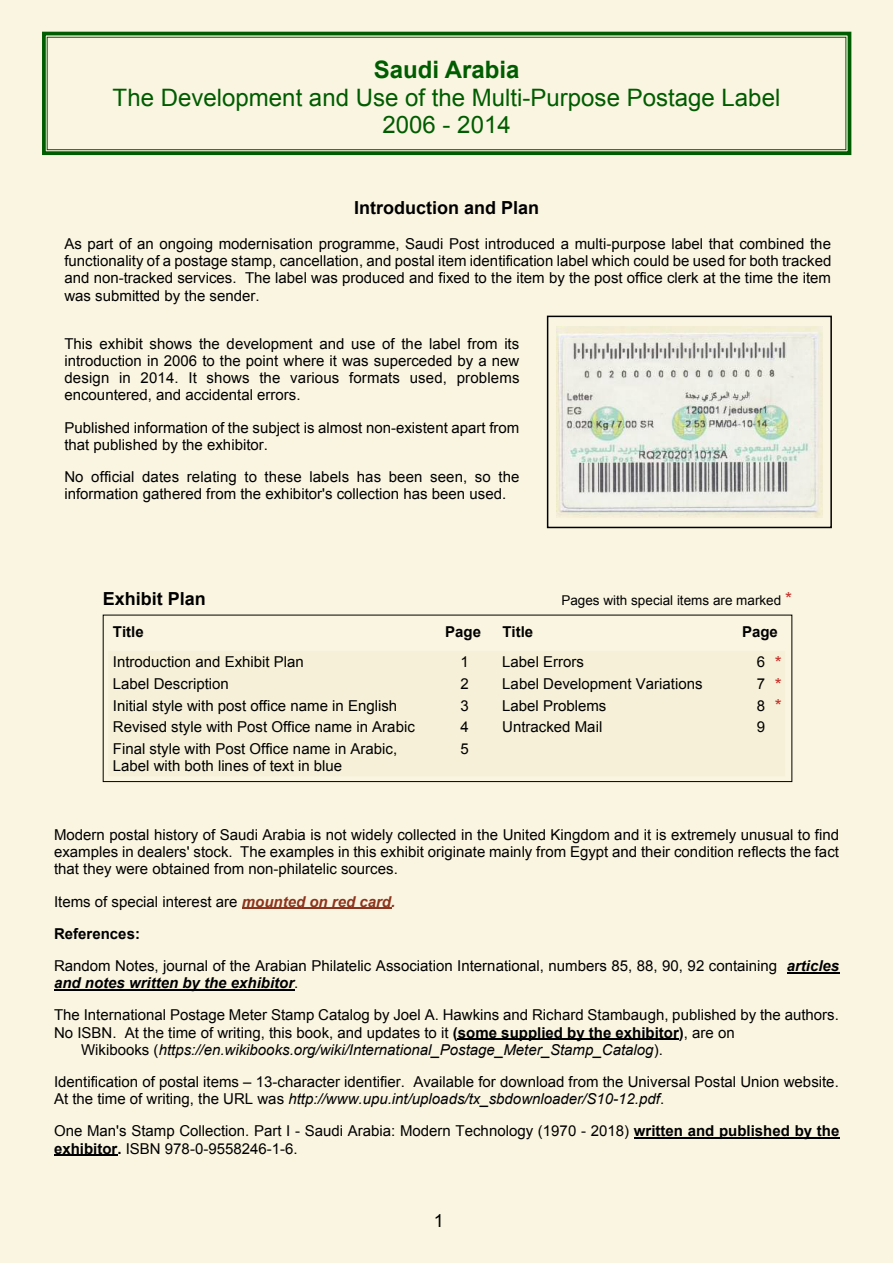
<style>
.page{position:relative;width:893px;height:1263px;background:#fff}
.page>*{position:absolute;margin:0;border:0;box-sizing:border-box;transform-origin:0 0}
.t1{font:24px/27.5px "Arial";color:#005c00;text-align:center}
.t2{font:700 24px "Arial";color:#005c00}
.t3{font:700 18px "Arial";color:#000}
.t4{font:18px "Arial";color:#c6302b}
.t5{font:18px "Arial";color:#000}
.t6{font:15px/17.2px "Arial";color:#000}
.t7{font:italic 15px/17.2px "Arial";color:#000}
.t8{font:700 15px "Arial";color:#000}
.t9{font:13.5px "Arial";color:#000}
.s1{font-size:18px;color:#c6302b}
.s2{font-weight:700;font-style:italic;color:#8c341d}
.s3{font-weight:700}
.s4{font-weight:700;font-style:italic}
.s5{font-style:normal}
.s6{font-weight:700;font-style:normal}
.s7{font-style:italic}
</style>
<div class="page">
<div style="left:0;top:0;width:892px;height:1263px;background:#faf5e1"></div>
<div style="left:42px;top:32px;width:809px;height:123px;border:4px solid #005c00"></div>
<div style="left:47px;top:37px;width:799px;height:113px;border:1px solid #005c00"></div>
<div style="left:103px;top:615px;width:689px;height:167px;border:1px solid #000"></div>
<hr style="left:242px;top:907px;width:149px;height:2px;background:#8c341d">
<hr style="left:786px;top:972px;width:53px;height:1px;background:#000">
<hr style="left:54px;top:989px;width:240px;height:2px;background:#000">
<hr style="left:458px;top:1038px;width:221px;height:2px;background:#000">
<hr style="left:634px;top:1137px;width:205px;height:2px;background:#000">
<hr style="left:54px;top:1154px;width:63px;height:2px;background:#000">
<div style="left:547px;top:316px;width:284px;height:212px;border:2px solid #000"></div>
<img style="left:556px;top:327px;width:266px;height:190px">
<h1 class="t2" style="left:374px;top:56px;width:147px">Saudi Arabia</h1>
<h1 class="t1" style="left:113px;top:83px;width:669px">The Development and Use of the Multi-Purpose Postage Label<br>2006 - 2014</h1>
<p class="t3" style="left:354px;top:198px;width:186px">Introduction and Plan</p>
<p class="t6" style="left:64px;top:235px;width:768px;text-align:justify">As part of an ongoing modernisation programme, Saudi Post introduced a multi-purpose label that combined the functionality of a postage stamp, cancellation, and postal item identification label which could be used for both tracked and non-tracked services. The label was produced and fixed to the item by the post office clerk at the time the item was submitted by the sender.</p>
<p class="t6" style="left:64px;top:335px;width:456px;text-align:justify">This exhibit shows the development and use of the label from its introduction in 2006 to the point where it was superceded by a new design in 2014. It shows the various formats used, problems encountered, and accidental errors.</p>
<p class="t6" style="left:64px;top:419px;width:456px">Published information of the subject is almost non-existent apart from that published by the exhibitor.</p>
<p class="t6" style="left:64px;top:468px;width:456px">No official dates relating to these labels has been seen, so the information gathered from the exhibitor's collection has been used.</p>
<p class="t3" style="left:103px;top:589px;width:104px">Exhibit Plan</p>
<p class="t9" style="left:561px;top:593px;width:232px">Pages with special items are marked <span class="s1">*</span></p>
<p class="t8" style="left:113px;top:624px;width:32px">Title</p>
<p class="t8" style="left:445px;top:624px;width:37px">Page</p>
<p class="t8" style="left:502px;top:624px;width:32px">Title</p>
<p class="t8" style="left:742px;top:624px;width:37px">Page</p>
<p class="t6" style="left:113px;top:654px;width:192px">Introduction and Exhibit Plan</p>
<p class="t6" style="left:460px;top:654px;width:10px">1</p>
<p class="t6" style="left:502px;top:654px;width:83px">Label Errors</p>
<p class="t6" style="left:757px;top:654px;width:10px">6</p>
<p class="t6" style="left:113px;top:675px;width:117px">Label Description</p>
<p class="t6" style="left:460px;top:675px;width:10px">2</p>
<p class="t6" style="left:502px;top:675px;width:202px">Label Development Variations</p>
<p class="t6" style="left:757px;top:675px;width:10px">7</p>
<p class="t6" style="left:113px;top:697px;width:286px">Initial style with post office name in English</p>
<p class="t6" style="left:460px;top:697px;width:10px">3</p>
<p class="t6" style="left:502px;top:697px;width:106px">Label Problems</p>
<p class="t6" style="left:756px;top:697px;width:10px">8</p>
<p class="t6" style="left:113px;top:719px;width:303px">Revised style with Post Office name in Arabic</p>
<p class="t6" style="left:460px;top:719px;width:10px">4</p>
<p class="t6" style="left:502px;top:719px;width:102px">Untracked Mail</p>
<p class="t6" style="left:757px;top:719px;width:10px">9</p>
<p class="t6" style="left:113px;top:740px;width:286px">Final style with Post Office name in Arabic,<br>Label with both lines of text in blue</p>
<p class="t6" style="left:460px;top:740px;width:10px">5</p>
<p class="t4" style="left:774px;top:653px;width:9px">*</p>
<p class="t4" style="left:774px;top:696px;width:9px">*</p>
<p class="t4" style="left:774px;top:675px;width:9px">*</p>
<p class="t6" style="left:54px;top:826px;width:786px;text-align:justify">Modern postal history of Saudi Arabia is not widely collected in the United Kingdom and it is extremely unusual to find examples in dealers' stock. The examples in this exhibit originate mainly from Egypt and their condition reflects the fact that they were obtained from non-philatelic sources.</p>
<p class="t6" style="left:54px;top:885px;width:786px;line-height:32.2px">Items of special interest are <span class="s2">mounted on red card.<br></span><span class="s3">References:<br></span>Random Notes, journal of the Arabian Philatelic Association International, numbers 85, 88, 90, 92 containing <span class="s4">articles</span></p>
<p class="t6" style="left:54px;top:967px;width:786px;line-height:32.2px"><span class="s4">and notes written by the exhibitor</span>.<br>The International Postage Meter Stamp Catalog by Joel A. Hawkins and Richard Stambaugh, published by the authors.</p>
<p class="t7" style="left:81px;top:1024px;width:655px;text-indent:-27px"><span class="s5">No ISBN. At the time of writing, this book, and updates to it</span> <span class="s6">(some supplied by the exhibitor)</span><span class="s5">, are on<br>Wikibooks (</span>https://en.wikibooks.org/wiki/International_Postage_Meter_Stamp_Catalog<span class="s5">).</span></p>
<p class="t6" style="left:54px;top:1073px;width:786px">Identification of postal items – 13-character identifier. Available for download from the Universal Postal Union website.<br>At the time of writing, the URL was <span class="s7">http://www.upu.int/uploads/tx_sbdownloader/S10-12.pdf</span>.</p>
<p class="t6" style="left:54px;top:1123px;width:786px">One Man's Stamp Collection. Part I - Saudi Arabia: Modern Technology (1970 - 2018) <span class="s3">written and published by the exhibitor.</span> ISBN 978-0-9558246-1-6.</p>
<p class="t5" style="left:434px;top:1211px;width:12px">1</p>
</div>
